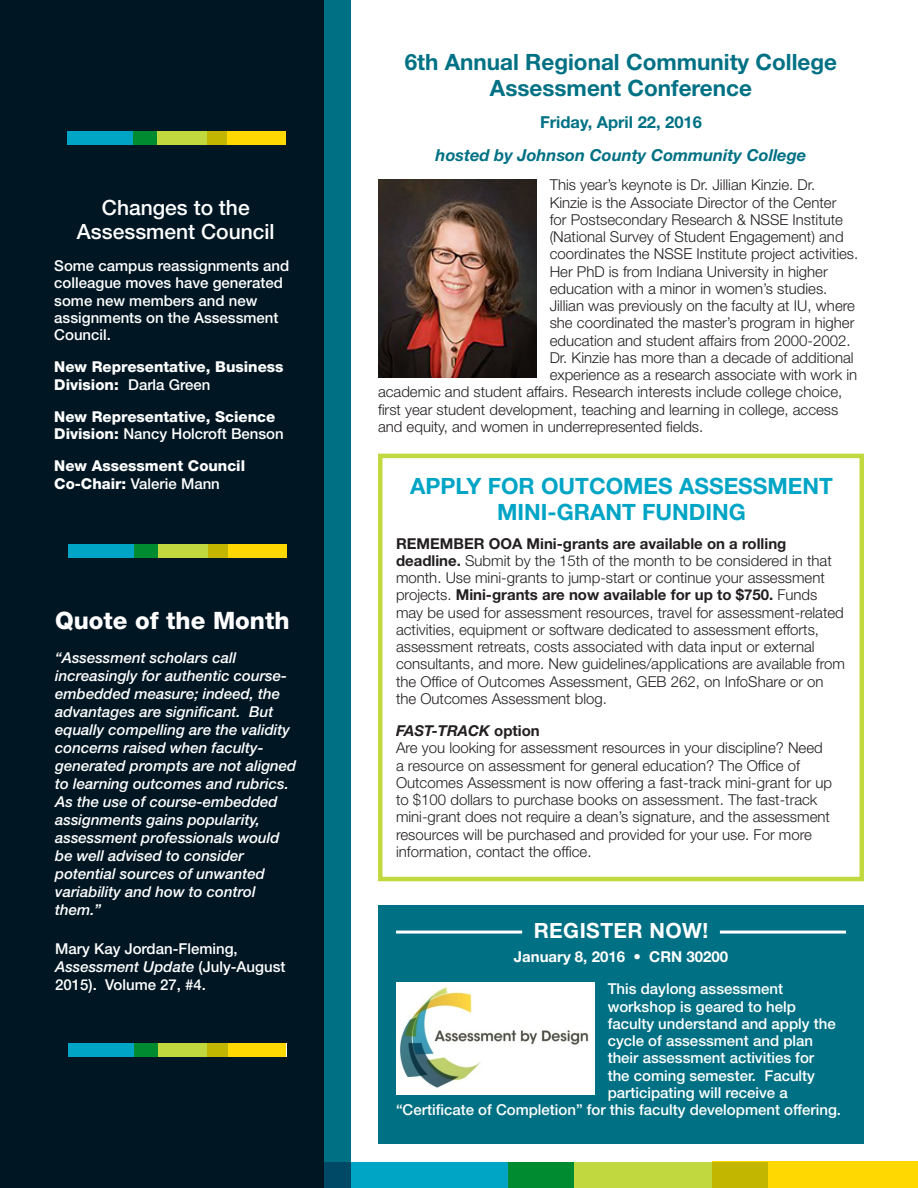
<style>
.page{position:relative;width:918px;height:1188px;background:#fff}
.page>*{position:absolute;margin:0;border:0;box-sizing:border-box;transform-origin:0 0}
.t1{font:800 24px "Helvetica Neue LT Std";color:#fff}
.t2{font:700 22.5px "Helvetica Neue LT Std";color:#007184}
.t3{font:700 22.5px/25.8px "Helvetica Neue LT Std";color:#00a5c6;text-align:center}
.t4{font:500 21px/24.2px "Helvetica Neue LT Std";color:#fff;text-align:center}
.t5{font:700 21px "Helvetica Neue LT Std";letter-spacing:.02em;color:#fff}
.t6{font:italic 700 16.5px "Helvetica Neue LT Std";color:#007184}
.t7{font:700 16.5px "Helvetica Neue LT Std";color:#007184}
.t8{font:300 15px/17.2px "Helvetica Neue LT Std";color:#231f20}
.No_Spacing{font:500 15px/17.2px "Helvetica Neue LT Std";color:#fff}
.No_Spacing-2{font:italic 500 15px/18px "Helvetica Neue LT Std";color:#fff}
.t9{font:800 15px/17.2px "Helvetica Neue LT Std";color:#fff}
.t10{font:700 15px "Helvetica Neue LT Std";color:#fff}
.s1{font-weight:500}
.s2{font-style:italic}
.s3{font-weight:700}
.s4{font-weight:700;font-style:italic}
</style>
<div class="page">
<div style="left:378px;top:454px;width:486px;height:427px;border:4px solid #c2d83f"></div>
<div style="left:712px;top:1162px;width:206px;height:26px;background:#ffd801"></div>
<svg style="left:573px;top:1162px;width:195px;height:26px;background:#c1cd2c"></svg>
<svg style="left:351px;top:1162px;width:222px;height:26px;background:#009d9a"></svg>
<div style="left:0;top:0;width:351px;height:1188px;background:#007184"></div>
<div style="left:0;top:0;width:324px;height:1188px;background:#001623"></div>
<div style="left:207px;top:1043px;width:79px;height:14px;background:#ffd801"></div>
<svg style="left:157px;top:1043px;width:70px;height:14px"></svg>
<svg style="left:68px;top:1043px;width:89px;height:14px"></svg>
<div style="left:208px;top:544px;width:78px;height:14px;background:#ffd801"></div>
<svg style="left:158px;top:544px;width:70px;height:14px"></svg>
<svg style="left:68px;top:544px;width:90px;height:14px"></svg>
<div style="left:207px;top:131px;width:79px;height:14px;background:#ffd801"></div>
<svg style="left:157px;top:131px;width:70px;height:14px"></svg>
<svg style="left:68px;top:131px;width:89px;height:14px"></svg>
<img style="left:378px;top:180px;width:158px;height:198px">
<div style="left:378px;top:905px;width:486px;height:238px;background:#007184"></div>
<img style="left:396px;top:983px;width:198px;height:111px">
<hr style="left:396px;top:931px;width:126px;height:3px;background:#fff">
<hr style="left:720px;top:931px;width:126px;height:3px;background:#fff">
<p class="t4" style="left:77px;top:195px;width:199px">Changes to the<br>Assessment Council</p>
<p class="No_Spacing" style="left:54px;top:257px;width:237px">Some campus reassignments and colleague moves have generated some new members and new assignments on the Assessment<br>Council.</p>
<p class="t9" style="left:54px;top:358px;width:231px">New Representative, Business<br>Division: <span class="s1">Darla Green</span></p>
<p class="t9" style="left:54px;top:408px;width:231px">New Representative, Science<br>Division: <span class="s1">Nancy Holcroft Benson</span></p>
<p class="t9" style="left:54px;top:457px;width:192px">New Assessment Council<br>Co-Chair: <span class="s1">Valerie Mann</span></p>
<p class="t1" style="left:55px;top:606px;width:236px">Quote of the Month</p>
<p class="No_Spacing-2" style="left:55px;top:649px;width:243px">“Assessment scholars call increasingly for authentic course&shy;embedded measure; indeed, the advantages are significant. But equally compelling are the validity concerns raised when faculty&shy;generated prompts are not aligned to learning outcomes and rubrics.<br>As the use of course-embedded assignments gains popularity, assessment professionals would be well advised to consider potential sources of unwanted variability and how to control them.”</p>
<p class="No_Spacing" style="left:55px;top:939px;width:232px;line-height:18px">Mary Kay Jordan-Fleming,<br><span class="s2">Assessment Update</span> (July-August<br>2015). Volume 27, #4.</p>
<p class="t2" style="left:405px;top:48px;width:434px">6th Annual Regional Community College</p>
<p class="t2" style="left:490px;top:74px;width:264px">Assessment Conference</p>
<p class="t7" style="left:540px;top:112px;width:163px">Friday, April 22, 2016</p>
<p class="t6" style="left:436px;top:145px;width:372px">hosted by Johnson County Community College</p>
<p class="t8" style="left:550px;top:176px;width:267px">This year’s keynote is Dr. Jillian Kinzie. Dr.</p>
<p class="t8" style="left:550px;top:193px;width:288px">Kinzie is the Associate Director of the Center</p>
<p class="t8" style="left:550px;top:211px;width:295px">for Postsecondary Research &amp; NSSE Institute</p>
<p class="t8" style="left:550px;top:228px;width:295px">(National Survey of Student Engagement) and</p>
<p class="t8" style="left:550px;top:245px;width:310px">coordinates the NSSE Institute project activities.</p>
<p class="t8" style="left:550px;top:262px;width:280px">Her PhD is from Indiana University in higher</p>
<p class="t8" style="left:550px;top:280px;width:279px">education with a minor in women’s studies.</p>
<p class="t8" style="left:550px;top:297px;width:307px">Jillian was previously on the faculty at IU, where</p>
<p class="t8" style="left:550px;top:314px;width:306px">she coordinated the master’s program in higher</p>
<p class="t8" style="left:550px;top:331px;width:302px">education and student affairs from 2000-2002.</p>
<p class="t8" style="left:550px;top:349px;width:305px">Dr. Kinzie has more than a decade of additional</p>
<p class="t8" style="left:550px;top:366px;width:309px">experience as a research associate with work in</p>
<p class="t8" style="left:378px;top:383px;width:466px">academic and student affairs. Research interests include college choice,</p>
<p class="t8" style="left:378px;top:400px;width:462px">first year student development, teaching and learning in college, access</p>
<p class="t8" style="left:378px;top:418px;width:327px">and equity, and women in underrepresented fields.</p>
<p class="t3" style="left:410px;top:473px;width:424px">APPLY FOR OUTCOMES ASSESSMENT<br>MINI-GRANT FUNDING</p>
<p class="t8" style="left:396px;top:534px;width:451px"><span class="s3">REMEMBER OOA Mini-grants are available on a rolling deadline.</span> Submit by the 15th of the month to be considered in that month. Use mini-grants to jump-start or continue your assessment projects. <span class="s3">Mini-grants are now available for up to $750.</span> Funds may be used for assessment resources, travel for assessment-related activities, equipment or software dedicated to assessment efforts, assessment retreats, costs associated with data input or external consultants, and more. New guidelines/applications are available from the Office of Outcomes Assessment, GEB 262, on InfoShare or on the Outcomes Assessment blog.</p>
<p class="t8" style="left:396px;top:722px;width:438px"><span class="s4">FAST-TRACK</span> <span class="s3">option<br></span>Are you looking for assessment resources in your discipline? Need a resource on assessment for general education? The Office of Outcomes Assessment is now offering a fast-track mini-grant for up to $100 dollars to purchase books on assessment. The fast-track mini-grant does not require a dean’s signature, and the assessment resources will be purchased and provided for your use. For more information, contact the office.</p>
<p class="t5" style="left:534px;top:918px;width:176px">REGISTER NOW!</p>
<p class="t10" style="left:514px;top:947px;width:216px">January 8, 2016 • CRN 30200</p>
<p class="No_Spacing" style="left:608px;top:980px;width:177px">This daylong assessment</p>
<p class="No_Spacing" style="left:608px;top:997px;width:190px">workshop is geared to help</p>
<p class="No_Spacing" style="left:608px;top:1015px;width:230px">faculty understand and apply the</p>
<p class="No_Spacing" style="left:608px;top:1032px;width:207px">cycle of assessment and plan</p>
<p class="No_Spacing" style="left:608px;top:1049px;width:208px">their assessment activities for</p>
<p class="No_Spacing" style="left:608px;top:1066px;width:209px">the coming semester. Faculty</p>
<p class="No_Spacing" style="left:608px;top:1084px;width:182px">participating will receive a</p>
<p class="No_Spacing" style="left:396px;top:1101px;width:447px">“Certificate of Completion” for this faculty development offering.</p>
</div>
